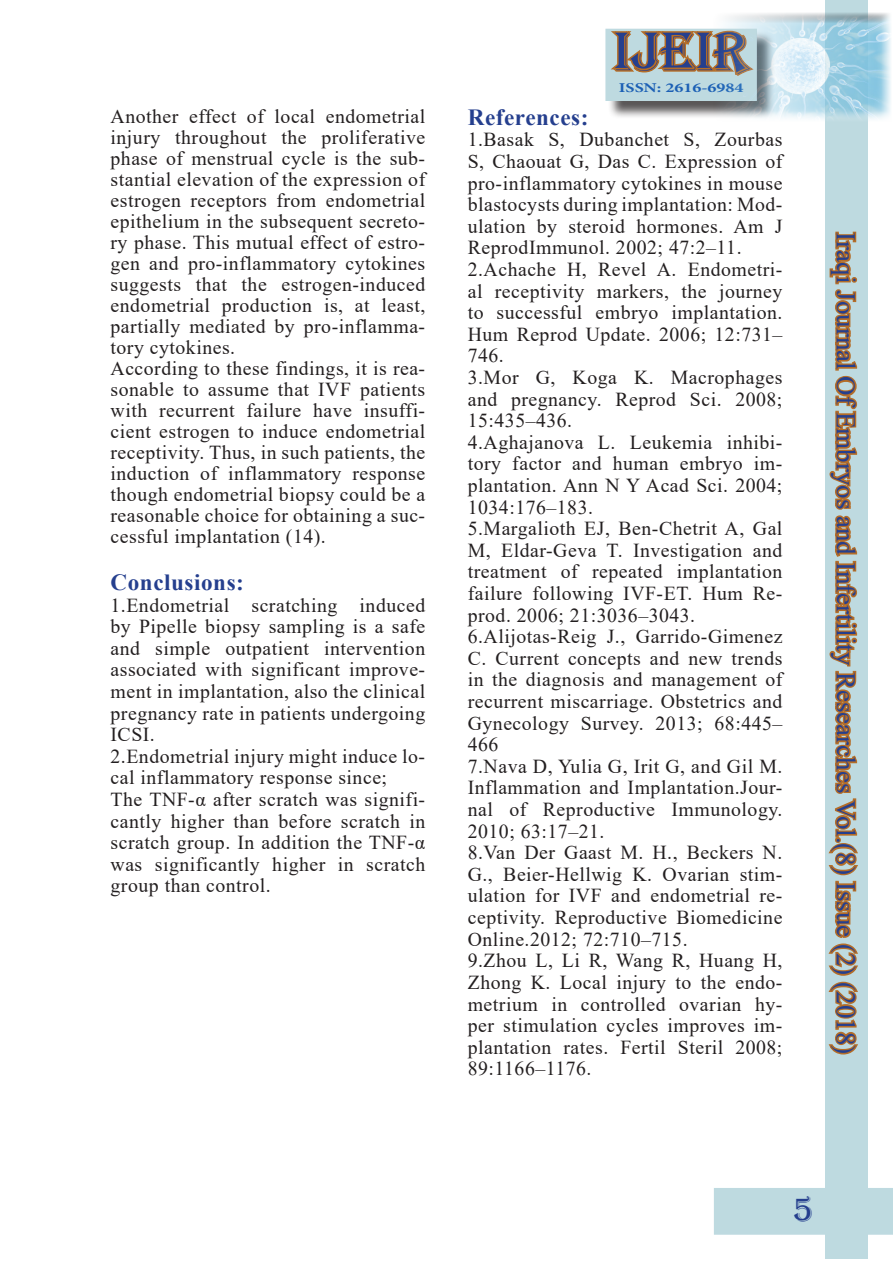
<style>
.page{position:relative;width:893px;height:1263px;background:#fff}
.page>*{position:absolute;margin:0;border:0;box-sizing:border-box;transform-origin:0 0}
.t1{font:56.25px "Algerian";letter-spacing:.005em;color:#253f8e}
.Paragraph_Style_1{font:33.75px "Algerian";color:#253f8e}
.Paragraph_Style_1-2{font:27px "Times New Roman";color:#253f8e}
.Paragraph_Style_1-3{font:700 23.1px "Times New Roman";letter-spacing:.025em;color:#253f8e}
.Paragraph_Style_1-4{font:19.8px/21.6px "Times New Roman";letter-spacing:.025em;color:#231f20;text-align:justify}
.t2{font:700 13.5px "Minion Pro";color:#1c60b5;scale:1.33 1}
</style>
<div class="page">
<div style="left:825px;top:0;width:42px;height:1259px;background:#bedae0"></div>
<svg style="left:828px;top:231px;width:30px;height:824px"></svg>
<div style="left:715px;top:1189px;width:177px;height:45px;background:#bedae0"></div>
<div style="left:714px;top:1188px;width:179px;height:47px;border:2px solid #bedae0"></div>
<div style="left:709px;top:11px;width:183px;height:110px;background:#231f20;opacity:.75"></div>
<div style="left:608px;top:31px;width:167px;height:89px;background:#231f20;opacity:.75"></div>
<div style="left:606px;top:29px;width:150px;height:71px;background:#bedae0"></div>
<svg style="left:606px;top:16px;width:151px;height:60px"></svg>
<div style="left:605px;top:29px;width:152px;height:72px;border:2px solid #bedae0"></div>
<p class="Paragraph_Style_1-4" style="left:111px;top:105px;width:316px;line-height:21px">Another effect of local endometrial injury throughout the proliferative phase of menstrual cycle is the sub&shy;stantial elevation of the expression of estrogen receptors from endometrial epithelium in the subsequent secreto&shy;ry phase. This mutual effect of estro&shy;gen and pro-inflammatory cytokines suggests that the estrogen-induced endometrial production is, at least, partially mediated by pro-inflamma&shy;tory cytokines.</p>
<p class="Paragraph_Style_1-4" style="left:111px;top:357px;width:316px;line-height:21px">According to these findings, it is rea&shy;sonable to assume that IVF patients with recurrent failure have insuffi&shy;cient estrogen to induce endometrial receptivity. Thus, in such patients, the induction of inflammatory response though endometrial biopsy could be a reasonable choice for obtaining a suc&shy;cessful implantation (14).</p>
<p class="Paragraph_Style_1-3" style="left:111px;top:565px;width:135px">Conclusions:</p>
<p class="Paragraph_Style_1-4" style="left:111px;top:593px;width:316px">1.Endometrial scratching induced by Pipelle biopsy sampling is a safe and simple outpatient intervention associated with significant improve&shy;ment in implantation, also the clinical pregnancy rate in patients undergoing ICSI.</p>
<p class="Paragraph_Style_1-4" style="left:111px;top:745px;width:316px">2.Endometrial injury might induce lo&shy;cal inflammatory response since;</p>
<p class="Paragraph_Style_1-4" style="left:111px;top:788px;width:316px">The TNF-α after scratch was signifi&shy;cantly higher than before scratch in scratch group. In addition the TNF-α was significantly higher in scratch group than control.</p>
<h1 class="t1" style="left:614px;top:20px;width:137px">IJEIR</h1>
<p class="t2" style="left:619px;top:78px;width:95px">ISSN: 2616-6984</p>
<p class="Paragraph_Style_1-3" style="left:468px;top:100px;width:122px">References:</p>
<p class="Paragraph_Style_1-4" style="left:468px;top:128px;width:316px">1.Basak S, Dubanchet S, Zourbas S, Chaouat G, Das C. Expression of pro-inflammatory cytokines in mouse blastocysts during implantation: Mod&shy;ulation by steroid hormones. Am J ReprodImmunol. 2002; 47:2–11.</p>
<p class="Paragraph_Style_1-4" style="left:468px;top:258px;width:316px">2.Achache H, Revel A. Endometri&shy;al receptivity markers, the journey to successful embryo implantation.<br>Hum Reprod Update. 2006; 12:731– 746.</p>
<p class="Paragraph_Style_1-4" style="left:468px;top:366px;width:316px">3.Mor G, Koga K. Macrophages and pregnancy. Reprod Sci. 2008; 15:435–436.</p>
<p class="Paragraph_Style_1-4" style="left:468px;top:431px;width:316px">4.Aghajanova L. Leukemia inhibi&shy;tory factor and human embryo im&shy;plantation. Ann N Y Acad Sci. 2004; 1034:176–183.</p>
<p class="Paragraph_Style_1-4" style="left:468px;top:517px;width:316px">5.Margalioth EJ, Ben-Chetrit A, Gal M, Eldar-Geva T. Investigation and treatment of repeated implantation failure following IVF-ET. Hum Re&shy;prod. 2006; 21:3036–3043.</p>
<p class="Paragraph_Style_1-4" style="left:468px;top:625px;width:316px">6.Alijotas-Reig J., Garrido-Gimenez C. Current concepts and new trends in the diagnosis and management of recurrent miscarriage. Obstetrics and Gynecology Survey. 2013; 68:445– 466</p>
<p class="Paragraph_Style_1-4" style="left:468px;top:755px;width:316px">7.Nava D, Yulia G, Irit G, and Gil M.<br>Inflammation and Implantation.Jour&shy;nal of Reproductive Immunology.<br>2010; 63:17–21.</p>
<p class="Paragraph_Style_1-4" style="left:468px;top:841px;width:316px">8.Van Der Gaast M. H., Beckers N.<br>G., Beier-Hellwig K. Ovarian stim&shy;ulation for IVF and endometrial re&shy;ceptivity. Reproductive Biomedicine Online.2012; 72:710–715.</p>
<p class="Paragraph_Style_1-4" style="left:468px;top:949px;width:316px">9.Zhou L, Li R, Wang R, Huang H, Zhong K. Local injury to the endo&shy;metrium in controlled ovarian hy&shy;per stimulation cycles improves im&shy;plantation rates. Fertil Steril 2008; 89:1166–1176.</p>
<p class="Paragraph_Style_1-2" style="left:865px;top:232px;width:823px;rotate:90deg">Iraqi Journal Of Embryos and Infertility Researches Vol.(8) Issue (2) (2018)</p>
<p class="Paragraph_Style_1" style="left:793px;top:1191px;width:22px">5</p>
</div>
